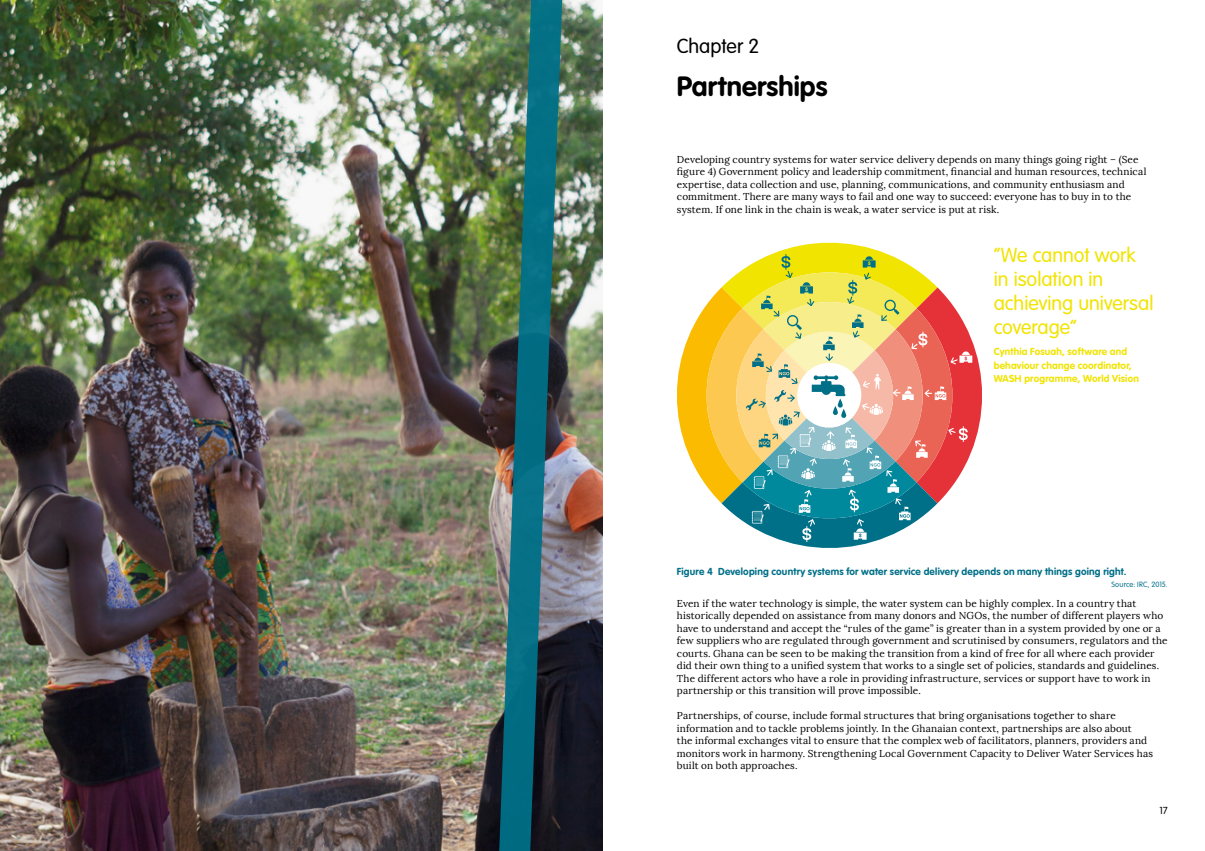
<style>
.page{position:relative;width:1205px;height:851px;background:#fff}
.page>*{position:absolute;margin:0;border:0;box-sizing:border-box;transform-origin:0 0}
.t1{font:700 27.5px "VAG Rounded Std";letter-spacing:.005em;color:#000}
.t2{font:300 20px/24px "VAG Rounded Std";color:#f1e400}
.t3{font:300 20px "VAG Rounded Std";letter-spacing:-.005em;color:#000}
.t4{font:10px/12.5px "Lora";letter-spacing:.015em;color:#000}
.t5{font:700 10px "VAG Rounded Std";letter-spacing:.02em;color:#007088}
.t6{font:700 10px/13.8px "VAG Rounded Std";letter-spacing:.015em;color:#f1e400}
.t7{font:300 10px "VAG Rounded Std";color:#000}
.t8{font:300 7.5px "VAG Rounded Std";letter-spacing:.015em;color:#007088}
</style>
<div class="page">
<svg style="left:677px;top:242px;width:305px;height:306px"></svg>
<img style="left:0;top:0;width:602px;height:850px">
<img style="left:496px;top:0;width:90px;height:850px">
<h2 class="t3" style="left:677px;top:34px;width:84px">Chapter 2</h2>
<h1 class="t1" style="left:677px;top:70px;width:152px">Partnerships</h1>
<p class="t4" style="left:677px;top:153px;width:471px">Developing country systems for water service delivery depends on many things going right – (See figure 4) Government policy and leadership commitment, financial and human resources, technical expertise, data collection and use, planning, communications, and community enthusiasm and commitment. There are many ways to fail and one way to succeed: everyone has to buy in to the system. If one link in the chain is weak, a water service is put at risk.</p>
<h2 class="t2" style="left:994px;top:244px;width:161px">“We cannot work in isolation in achieving universal coverage”</h2>
<p class="t6" style="left:994px;top:345px;width:147px">Cynthia Fosuah, software and behaviour change coordinator,<br>WASH programme, World Vision</p>
<p class="t5" style="left:677px;top:566px;width:451px">Figure 4 Developing country systems for water service delivery depends on many things going right.</p>
<p class="t8" style="left:1111px;top:579px;width:58px">Source: IRC, 2015.</p>
<p class="t4" style="left:677px;top:597px;width:492px">Even if the water technology is simple, the water system can be highly complex. In a country that historically depended on assistance from many donors and NGOs, the number of different players who have to understand and accept the “rules of the game” is greater than in a system provided by one or a few suppliers who are regulated through government and scrutinised by consumers, regulators and the courts. Ghana can be seen to be making the transition from a kind of free for all where each provider did their own thing to a unified system that works to a single set of policies, standards and guidelines.<br>The different actors who have a role in providing infrastructure, services or support have to work in partnership or this transition will prove impossible.</p>
<p class="t4" style="left:677px;top:709px;width:478px">Partnerships, of course, include formal structures that bring organisations together to share information and to tackle problems jointly. In the Ghanaian context, partnerships are also about<br>the informal exchanges vital to ensure that the complex web of facilitators, planners, providers and monitors work in harmony. Strengthening Local Government Capacity to Deliver Water Services has built on both approaches.</p>
<p class="t7" style="left:1159px;top:804px;width:10px">17</p>
</div>
